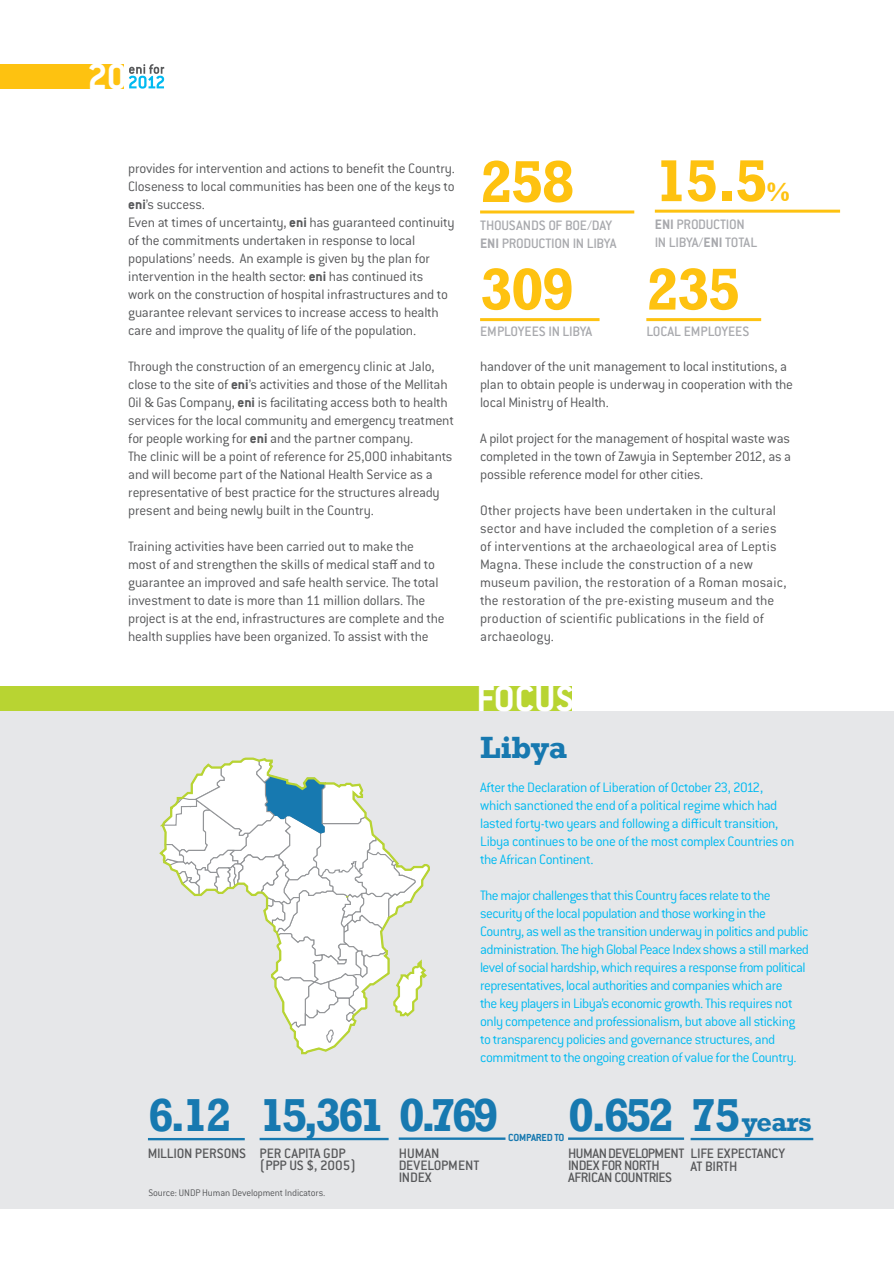
<style>
.page{position:relative;width:895px;height:1265px;background:#fff}
.page>*{position:absolute;margin:0;border:0;box-sizing:border-box;transform-origin:0 0}
.t1{font:700 60px "Rockwell";letter-spacing:-.04em;color:#fec210}
.t2{font:700 47.4px "Rockwell";letter-spacing:-.08em;color:#1779b0}
.t3{font:700 39.75px "Conduit ITC Std";color:#fff}
.t4{font:700 31.5px "Rockwell";letter-spacing:-.01em;color:#1779b0}
.t5{font:700 27px "Rockwell";letter-spacing:-.02em;color:#1779b0}
.t6{font:700 27px "Rockwell";color:#fec210}
.t7{font:300 15px/18px "Conduit ITC Std";letter-spacing:-.01em;color:#57585a}
.t8{font:300 15px/18px "Conduit ITC Std";letter-spacing:-.035em;color:#00baf1}
.t9{font:500 15px/12px "Conduit ITC Std";letter-spacing:-.025em;color:#57585a}
.t10{font:500 15px/18px "Conduit ITC Std";letter-spacing:-.015em;color:#a8a9ad}
.t11{font:500 15px/12px "Conduit ITC Std";color:#57585a}
.t12{font:700 11.25px "Conduit ITC Std";letter-spacing:-.025em;color:#1779b0}
.t13{font:300 10.5px "Conduit ITC Std";letter-spacing:-.015em;color:#57585a}
.s1{font-weight:700}
.s2{font-size:47.4px}
</style>
<div class="page">
<svg style="left:129px;top:64px;width:35px;height:25px"></svg>
<div style="left:0;top:64px;width:124px;height:25px;background:#fec210"></div>
<div style="left:0;top:711px;width:894px;height:498px;background:#e6e7e9"></div>
<div style="left:0;top:686px;width:571px;height:25px;background:#b8d432"></div>
<svg style="left:159px;top:757px;width:271px;height:297px"></svg>
<hr style="left:480px;top:210px;width:154px;height:3px;background:#fec210">
<hr style="left:655px;top:210px;width:185px;height:3px;background:#fec210">
<hr style="left:480px;top:318px;width:119px;height:3px;background:#fec210">
<hr style="left:646px;top:318px;width:115px;height:3px;background:#fec210">
<hr style="left:690px;top:1137px;width:123px;height:3px;background:#1779b0">
<hr style="left:260px;top:1137px;width:128px;height:3px;background:#1779b0">
<hr style="left:399px;top:1137px;width:106px;height:3px;background:#1779b0">
<hr style="left:568px;top:1137px;width:116px;height:3px;background:#1779b0">
<hr style="left:148px;top:1138px;width:97px;height:2px;background:#1779b0">
<h3 class="t3" style="left:87px;top:53px;width:41px">20</h3>
<p class="t7" style="left:128px;top:159px;width:328px">provides for intervention and actions to benefit the Country.<br>Closeness to local communities has been one of the keys to <span class="s1">eni</span>’s success.<br>Even at times of uncertainty, <span class="s1">eni</span> has guaranteed continuity of the commitments undertaken in response to local populations’ needs. An example is given by the plan for intervention in the health sector: <span class="s1">eni</span> has continued its<br>work on the construction of hospital infrastructures and to guarantee relevant services to increase access to health care and improve the quality of life of the population.</p>
<p class="t7" style="left:128px;top:357px;width:327px">Through the construction of an emergency clinic at Jalo, close to the site of <span class="s1">eni</span>’s activities and those of the Mellitah Oil &amp; Gas Company, <span class="s1">eni</span> is facilitating access both to health services for the local community and emergency treatment for people working for <span class="s1">eni</span> and the partner company.<br>The clinic will be a point of reference for 25,000 inhabitants and will become part of the National Health Service as a representative of best practice for the structures already present and being newly built in the Country.</p>
<p class="t7" style="left:128px;top:537px;width:318px">Training activities have been carried out to make the most of and strengthen the skills of medical staff and to guarantee an improved and safe health service. The total investment to date is more than 11 million dollars. The project is at the end, infrastructures are complete and the health supplies have been organized. To assist with the</p>
<h1 class="t1" style="left:480px;top:145px;width:96px">258</h1>
<p class="t10" style="left:480px;top:216px;width:138px">THOUSANDS OF BOE/DAY<br><span class="s1">ENI</span> PRODUCTION IN LIBYA</p>
<h1 class="t1" style="left:480px;top:253px;width:96px">309</h1>
<p class="t10" style="left:480px;top:322px;width:114px">EMPLOYEES IN LIBYA</p>
<h1 class="t1" style="left:655px;top:145px;width:115px">15.5</h1>
<h3 class="t6" style="left:766px;top:176px;width:27px">%</h3>
<p class="t10" style="left:655px;top:215px;width:104px"><span class="s1">ENI</span> PRODUCTION<br>IN LIBYA/<span class="s1">EN I</span> TOTAL</p>
<h1 class="t1" style="left:646px;top:253px;width:96px">235</h1>
<p class="t10" style="left:646px;top:322px;width:105px">LOCAL EMPLOYEES</p>
<p class="t7" style="left:480px;top:357px;width:314px">handover of the unit management to local institutions, a plan to obtain people is underway in cooperation with the local Ministry of Health.</p>
<p class="t7" style="left:480px;top:429px;width:312px;text-align:justify">A pilot project for the management of hospital waste was completed in the town of Zawyia in September 2012, as a possible reference model for other cities.</p>
<p class="t7" style="left:480px;top:501px;width:308px">Other projects have been undertaken in the cultural sector and have included the completion of a series of interventions at the archaeological area of Leptis Magna. These include the construction of a new museum pavilion, the restoration of a Roman mosaic, the restoration of the pre-existing museum and the production of scientific publications in the field of archaeology.</p>
<h3 class="t3" style="left:476px;top:674px;width:99px">FOCUS</h3>
<h3 class="t4" style="left:480px;top:728px;width:89px">Libya</h3>
<p class="t8" style="left:480px;top:777px;width:316px">After the Declaration of Liberation of October 23, 2012, which sanctioned the end of a political regime which had lasted forty-two years and following a difficult transition, Libya continues to be one of the most complex Countries on the African Continent.</p>
<p class="t8" style="left:480px;top:885px;width:330px">The major challenges that this Country faces relate to the security of the local population and those working in the Country, as well as the transition underway in politics and public administration. The high Global Peace Index shows a still marked level of social hardship, which requires a response from political representatives, local authorities and companies which are<br>the key players in Libya’s economic growth. This requires not only competence and professionalism, but above all sticking to transparency policies and governance structures, and commitment to the ongoing creation of value for the Country.</p>
<h2 class="t2" style="left:260px;top:1086px;width:241px">15,361 0.769</h2>
<p class="t9" style="left:260px;top:1147px;width:98px">PER CAPITA GDP (PPP US $, 2005)</p>
<p class="t11" style="left:399px;top:1146px;width:82px">HUMAN<br>DEVELOPMENT<br>INDEX</p>
<h2 class="t2" style="left:148px;top:1086px;width:85px">6.12</h2>
<p class="t9" style="left:148px;top:1147px;width:100px">MILLION PERSONS</p>
<p class="t13" style="left:148px;top:1186px;width:178px">Source: UNDP Human Development Indicators.</p>
<h2 class="t2" style="left:568px;top:1086px;width:108px">0.652</h2>
<p class="t9" style="left:568px;top:1158px;width:106px">INDEX FOR NORTH<br>AFRICAN COUNTRIES</p>
<h3 class="t5" style="left:690px;top:1105px;width:123px"><span class="s2">75</span>years</h3>
<p class="t9" style="left:690px;top:1146px;width:96px;line-height:13.2px;text-indent:-122px">HUMAN DEVELOPMENT LIFE EXPECTANCY<br>AT BIRTH</p>
<p class="t12" style="left:508px;top:1130px;width:58px">COMPARE D TO</p>
</div>
